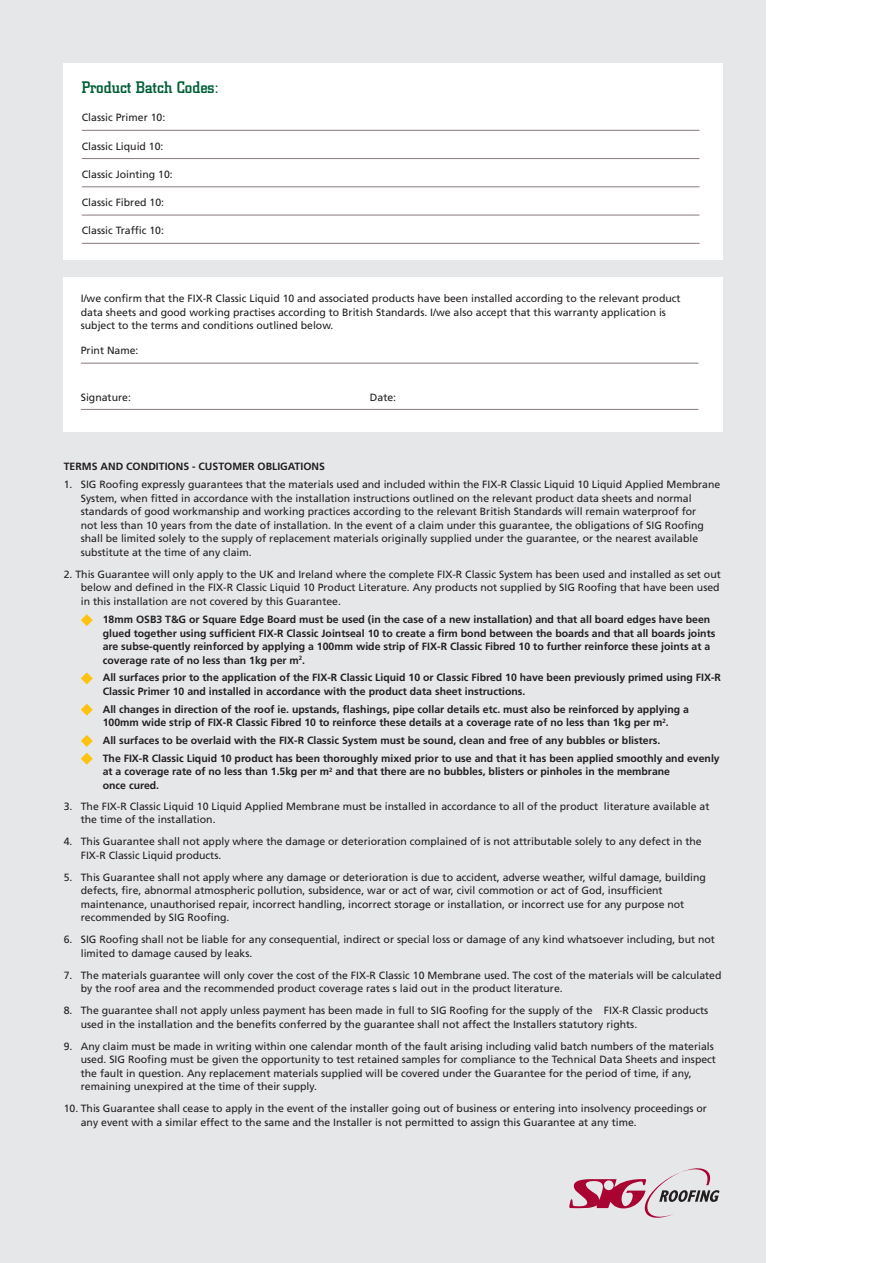
<style>
.page{position:relative;width:893px;height:1263px;background:#fff}
.page>*{position:absolute;margin:0;border:0;box-sizing:border-box;transform-origin:0 0}
.t1{font:500 16.5px "City";color:#005f36}
.t2{font:10.5px/13.5px "Frutiger";color:#231f20}
.t3{font:700 10.5px/13.5px "Frutiger";color:#231f20}
</style>
<div class="page">
<div style="left:0;top:0;width:765px;height:1263px;background:#e6e7e9"></div>
<div style="left:64px;top:64px;width:659px;height:196px;background:#fff"></div>
<hr style="left:82px;top:130px;width:617px;height:1px;background:#867b78">
<hr style="left:82px;top:158px;width:617px;height:1px;background:#867b78">
<hr style="left:82px;top:186px;width:617px;height:1px;background:#867b78">
<hr style="left:82px;top:215px;width:617px;height:1px;background:#867b78">
<hr style="left:82px;top:243px;width:617px;height:1px;background:#867b78">
<svg style="left:569px;top:1168px;width:150px;height:50px"></svg>
<div style="left:64px;top:277px;width:659px;height:154px;background:#fff"></div>
<hr style="left:81px;top:363px;width:617px;height:1px;background:#867b78">
<hr style="left:81px;top:409px;width:617px;height:1px;background:#867b78">
<svg style="left:81px;top:614px;width:12px;height:12px"></svg>
<svg style="left:81px;top:672px;width:12px;height:12px"></svg>
<svg style="left:81px;top:704px;width:12px;height:12px"></svg>
<svg style="left:81px;top:735px;width:12px;height:12px"></svg>
<svg style="left:81px;top:753px;width:12px;height:12px"></svg>
<p class="t1" style="left:82px;top:78px;width:138px">Product Batch Codes:</p>
<p class="t2" style="left:82px;top:111px;width:85px">Classic Primer 10:</p>
<p class="t2" style="left:82px;top:139px;width:83px">Classic Liquid 10:</p>
<p class="t2" style="left:82px;top:167px;width:93px">Classic Jointing 10:</p>
<p class="t2" style="left:82px;top:196px;width:84px">Classic Fibred 10:</p>
<p class="t2" style="left:82px;top:224px;width:84px">Classic Traffic 10:</p>
<p class="t2" style="left:81px;top:291px;width:601px">I/we confirm that the FIX-R Classic Liquid 10 and associated products have been installed according to the relevant product data sheets and good working practises according to British Standards. I/we also accept that this warranty application is subject to the terms and conditions outlined below.</p>
<p class="t2" style="left:81px;top:344px;width:59px">Print Name:</p>
<p class="t2" style="left:81px;top:390px;width:52px">Signature:</p>
<p class="t2" style="left:370px;top:390px;width:28px">Date:</p>
<p class="t3" style="left:64px;top:460px;width:263px">TERMS AND CONDITIONS - CUSTOMER OBLIGATIONS</p>
<p class="t2" style="left:81px;top:477px;width:641px;text-indent:-17px">1. SIG Roofing expressly guarantees that the materials used and included within the FIX-R Classic Liquid 10 Liquid Applied Membrane System, when fitted in accordance with the installation instructions outlined on the relevant product data sheets and normal standards of good workmanship and working practices according to the relevant British Standards will remain waterproof for<br>not less than 10 years from the date of installation. In the event of a claim under this guarantee, the obligations of SIG Roofing shall be limited solely to the supply of replacement materials originally supplied under the guarantee, or the nearest available substitute at the time of any claim.</p>
<p class="t2" style="left:81px;top:567px;width:642px;text-align:justify;text-indent:-17px">2. This Guarantee will only apply to the UK and Ireland where the complete FIX-R Classic System has been used and installed as set out below and defined in the FIX-R Classic Liquid 10 Product Literature. Any products not supplied by SIG Roofing that have been used in this installation are not covered by this Guarantee.</p>
<p class="t3" style="left:103px;top:613px;width:614px">18mm OSB3 T&amp;G or Square Edge Board must be used (in the case of a new installation) and that all board edges have been glued together using sufficient FIX-R Classic Jointseal 10 to create a firm bond between the boards and that all boards joints are subse-quently reinforced by applying a 100mm wide strip of FIX-R Classic Fibred 10 to further reinforce these joints at a coverage rate of no less than 1kg per m<sup>2</sup>.</p>
<p class="t3" style="left:103px;top:671px;width:620px">All surfaces prior to the application of the FIX-R Classic Liquid 10 or Classic Fibred 10 have been previously primed using FIX-R<br>Classic Primer 10 and installed in accordance with the product data sheet instructions.</p>
<p class="t3" style="left:103px;top:702px;width:588px">All changes in direction of the roof ie. upstands, flashings, pipe collar details etc. must also be reinforced by applying a<br>100mm wide strip of FIX-R Classic Fibred 10 to reinforce these details at a coverage rate of no less than 1kg per m<sup>2</sup>.</p>
<p class="t3" style="left:103px;top:733px;width:559px">All surfaces to be overlaid with the FIX-R Classic System must be sound, clean and free of any bubbles or blisters.</p>
<p class="t3" style="left:103px;top:751px;width:618px">The FIX-R Classic Liquid 10 product has been thoroughly mixed prior to use and that it has been applied smoothly and evenly at a coverage rate of no less than 1.5kg per m<sup>2</sup> and that there are no bubbles, blisters or pinholes in the membrane<br>once cured.</p>
<p class="t2" style="left:81px;top:799px;width:630px;text-indent:-17px">3. The FIX-R Classic Liquid 10 Liquid Applied Membrane must be installed in accordance to all of the product literature available at the time of the installation.</p>
<p class="t2" style="left:81px;top:835px;width:622px;text-indent:-17px">4. This Guarantee shall not apply where the damage or deterioration complained of is not attributable solely to any defect in the<br>FIX-R Classic Liquid products.</p>
<p class="t2" style="left:81px;top:870px;width:627px;text-indent:-17px">5. This Guarantee shall not apply where any damage or deterioration is due to accident, adverse weather, wilful damage, building defects, fire, abnormal atmospheric pollution, subsidence, war or act of war, civil commotion or act of God, insufficient maintenance, unauthorised repair, incorrect handling, incorrect storage or installation, or incorrect use for any purpose not recommended by SIG Roofing.</p>
<p class="t2" style="left:81px;top:933px;width:636px;text-indent:-17px">6. SIG Roofing shall not be liable for any consequential, indirect or special loss or damage of any kind whatsoever including, but not limited to damage caused by leaks.</p>
<p class="t2" style="left:81px;top:968px;width:642px;text-indent:-17px">7. The materials guarantee will only cover the cost of the FIX-R Classic 10 Membrane used. The cost of the materials will be calculated by the roof area and the recommended product coverage rates s laid out in the product literature.</p>
<p class="t2" style="left:81px;top:1004px;width:629px;text-indent:-17px">8. The guarantee shall not apply unless payment has been made in full to SIG Roofing for the supply of the FIX-R Classic products used in the installation and the benefits conferred by the guarantee shall not affect the Installers statutory rights.</p>
<p class="t2" style="left:81px;top:1039px;width:637px;text-indent:-17px">9. Any claim must be made in writing within one calendar month of the fault arising including valid batch numbers of the materials used. SIG Roofing must be given the opportunity to test retained samples for compliance to the Technical Data Sheets and inspect the fault in question. Any replacement materials supplied will be covered under the Guarantee for the period of time, if any, remaining unexpired at the time of their supply.</p>
<p class="t2" style="left:81px;top:1102px;width:628px;text-indent:-17px">10. This Guarantee shall cease to apply in the event of the installer going out of business or entering into insolvency proceedings or any event with a similar effect to the same and the Installer is not permitted to assign this Guarantee at any time.</p>
</div>
